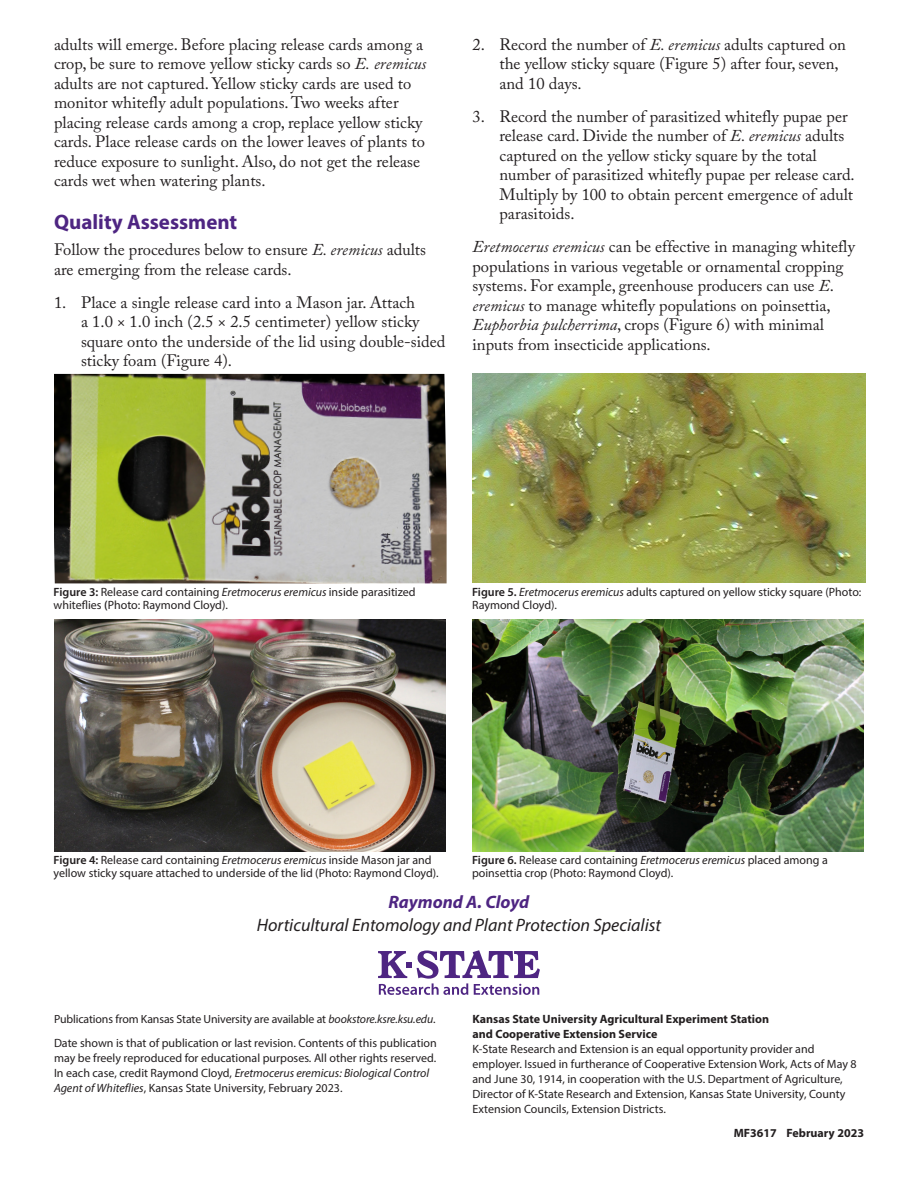
<style>
.page{position:relative;width:918px;height:1188px;background:#fff}
.page>*{position:absolute;margin:0;border:0;box-sizing:border-box;transform-origin:0 0}
.subhead{font:700 21px "Myriad Pro";color:#4e2582}
.Author_title{font:italic 18px "Myriad Pro";color:#231f20}
.Authors{font:italic 700 18px "Myriad Pro";color:#4e2582}
.body_text{font:16.5px/19.5px "Adobe Caslon Pro";color:#231f20}
.Disclaimer{font:12px/15px "Myriad Pro";color:#231f20}
.Disclaimer-2{font:700 12px/15px "Myriad Pro";color:#231f20}
.Disclaimer-3{font:11.85px "Myriad Pro";letter-spacing:-.01em;color:#231f20}
.s1{font-style:italic}
.s2{font-weight:600}
</style>
<div class="page">
<img style="left:472px;top:374px;width:393px;height:209px">
<img style="left:54px;top:374px;width:393px;height:209px">
<img style="left:54px;top:620px;width:392px;height:232px">
<img style="left:472px;top:620px;width:392px;height:232px">
<svg style="left:378px;top:950px;width:162px;height:45px"></svg>
<p class="body_text" style="left:54px;top:34px;width:374px">adults will emerge. Before placing release cards among a crop, be sure to remove yellow sticky cards so <span class="s1">E. eremicus </span>adults are not captured. Yellow sticky cards are used to monitor whitefly adult populations. Two weeks after placing release cards among a crop, replace yellow sticky cards. Place release cards on the lower leaves of plants to reduce exposure to sunlight. Also, do not get the release cards wet when watering plants.</p>
<h2 class="subhead" style="left:54px;top:208px;width:185px">Quality Assessment</h2>
<p class="body_text" style="left:54px;top:240px;width:374px">Follow the procedures below to ensure <span class="s1">E. eremicus</span> adults are emerging from the release cards.</p>
<p class="body_text" style="left:81px;top:292px;width:366px;text-indent:-27px">1. Place a single release card into a Mason jar. Attach<br>a 1.0 × 1.0 inch (2 .5 × 2 .5 centimeter) yellow sticky square onto the underside of the lid using double-sided sticky foam (Figure 4).</p>
<p class="body_text" style="left:500px;top:34px;width:348px;text-indent:-27px">2 . Record the number of <span class="s1">E. eremicus</span> adults captured on the yellow sticky square (Figure 5) after four, seven, and 10 days.</p>
<p class="body_text" style="left:500px;top:106px;width:357px;text-indent:-27px">3. Record the number of parasitized whitefly pupae per release card. Divide the number of <span class="s1">E. eremicus</span> adults captured on the yellow sticky square by the total number of parasitized whitefly pupae per release card.<br>Multiply by 100 to obtain percent emergence of adult parasitoids.</p>
<p class="body_text" style="left:472px;top:237px;width:384px"><span class="s1">Eretmocerus eremicus</span> can be effective in managing whitefly populations in various vegetable or ornamental cropping systems. For example, greenhouse producers can use <span class="s1">E</span>. <span class="s1">eremicus</span> to manage whitefly populations on poinsettia, <span class="s1">Euphorbia pulcherrima</span>, crops (Figure 6) with minimal inputs from insecticide applications.</p>
<p class="Disclaimer" style="left:54px;top:585px;width:364px;line-height:13.5px"><span class="s2">Figure 3:</span> Release card containing <span class="s1">Eretmocerus eremicus</span> inside parasitized whiteflies <span class="s2">(</span>Photo: Raymond Cloyd).</p>
<p class="Disclaimer" style="left:472px;top:585px;width:391px;line-height:13.5px"><span class="s2">Figure 5.</span> <span class="s1">Eretmocerus eremicus</span> adults captured on yellow sticky square (Photo:<br>Raymond Cloyd).</p>
<p class="Disclaimer" style="left:54px;top:853px;width:387px;line-height:13.5px"><span class="s2">Figure 4:</span> Release card containing <span class="s1">Eretmocerus eremicus</span> inside Mason jar and yellow sticky square attached to underside of the lid (Photo: Raymond Cloyd).</p>
<p class="Disclaimer" style="left:472px;top:853px;width:357px;line-height:13.5px"><span class="s2">Figure 6.</span> Release card containing <span class="s1">Eretmocerus eremicus</span> placed among a poinsettia crop (Photo: Raymond Cloyd).</p>
<p class="Authors" style="left:389px;top:891px;width:142px">Raymond A. Cloyd</p>
<p class="Author_title" style="left:257px;top:914px;width:406px">Horticultural Entomology and Plant Protection Specialist</p>
<p class="Disclaimer-3" style="left:54px;top:1012px;width:383px">Publications from Kansas State University are available at <span class="s1">bookstore.ksre.ksu.edu</span>.</p>
<p class="Disclaimer" style="left:54px;top:1035px;width:384px">Date shown is that of publication or last revision. Contents of this publication may be freely reproduced for educational purposes. All other rights reserved.<br>In each case, credit Raymond Cloyd, <span class="s1">Eretmocerus eremicus: Biological Control Agent of Whiteflies</span>, Kansas State University, February 2023.</p>
<p class="Disclaimer-2" style="left:472px;top:1011px;width:298px">Kansas State University Agricultural Experiment Station and Cooperative Extension Service</p>
<p class="Disclaimer" style="left:472px;top:1041px;width:386px">K-State Research and Extension is an equal opportunity provider and employer. Issued in furtherance of Cooperative Extension Work, Acts of May 8 and June 30, 1914, in cooperation with the U.S. Department of Agriculture, Director of K-State Research and Extension, Kansas State University, County Extension Councils, Extension Districts.</p>
<p class="Disclaimer-2" style="left:734px;top:1125px;width:132px">MF3617 February 2023</p>
</div>
